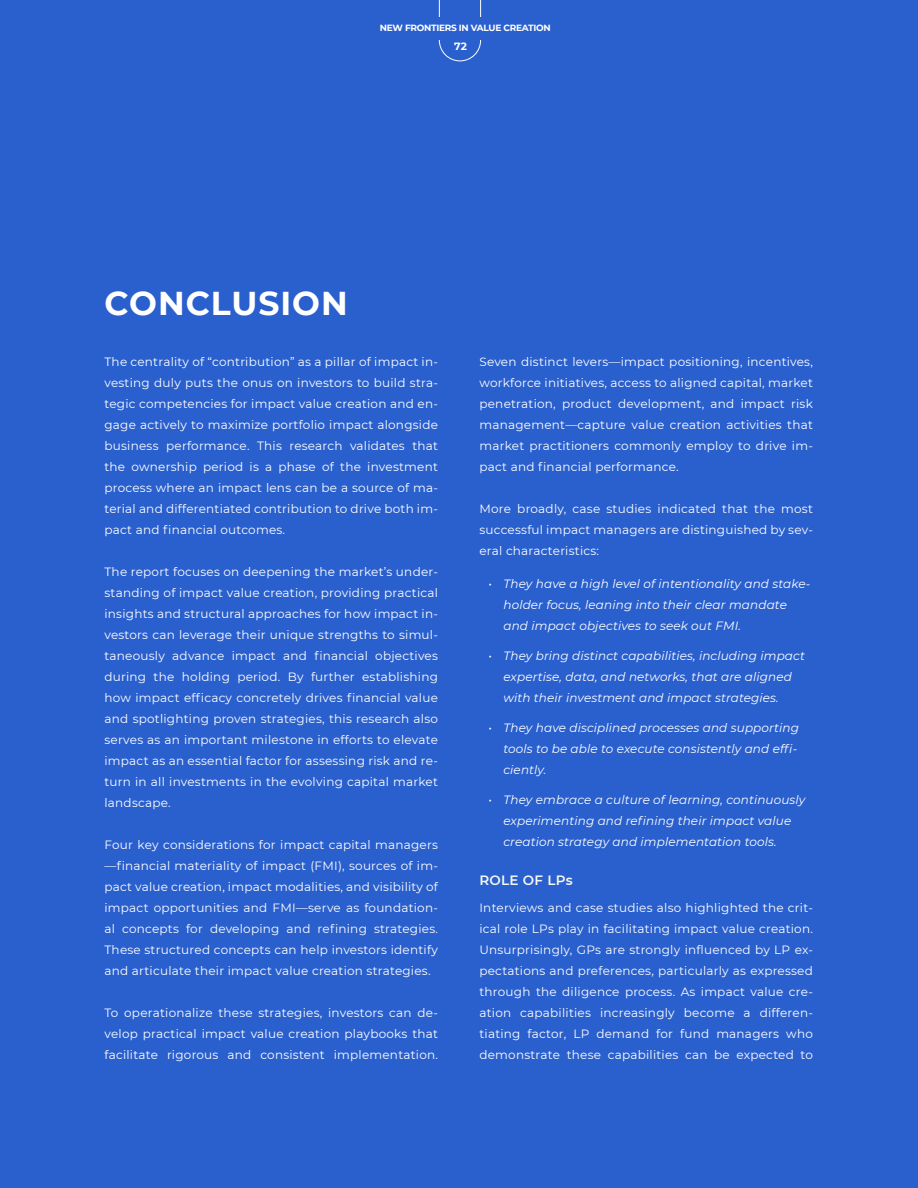
<style>
.page{position:relative;width:918px;height:1188px;background:#2a60ce}
.page>*{position:absolute;margin:0;border:0;box-sizing:border-box;transform-origin:0 0}
.TL_ICM_Headlines_Med_Blue{font:700 33px "Montserrat";letter-spacing:.03em;color:#fff}
.TL_ICM_Regular_Tight_Spaced{font:600 13.5px "Montserrat";letter-spacing:.02em;color:#f7f7f1}
.TL_ICM_Regular_Tight_Spaced-2{font:12px/21px "Montserrat";letter-spacing:.02em;color:#fff;text-align:justify}
.t1{font:italic 12px/21px "Montserrat";letter-spacing:.01em;color:#fff}
.t2{font:700 10.5px "Montserrat";color:#fff}
.t3{font:700 9px "Montserrat";letter-spacing:-.03em;color:#fff}
</style>
<div class="page">
<hr style="left:439px;top:0;width:1px;height:37px;background:#fff">
<hr style="left:480px;top:0;width:1px;height:37px;background:#fff">
<div style="left:439px;top:19px;width:42px;height:42px;border:1px solid #fff;border-radius:50%"></div>
<div style="left:366px;top:17px;width:193px;height:23px;background:#2a60ce"></div>
<p class="t3" style="left:380px;top:22px;width:172px">NEW FRONTIERS IN VALUE CREATION</p>
<p class="t2" style="left:454px;top:39px;width:14px">72</p>
<p class="TL_ICM_Headlines_Med_Blue" style="left:104px;top:279px;width:245px">CONCLUSION</p>
<p class="TL_ICM_Regular_Tight_Spaced-2" style="left:104px;top:351px;width:335px">The centrality of “contribution” as a pillar of impact in&shy;vesting duly puts the onus on investors to build stra&shy;tegic competencies for impact value creation and en&shy;gage actively to maximize portfolio impact alongside business performance. This research validates that the ownership period is a phase of the investment process where an impact lens can be a source of ma&shy;terial and differentiated contribution to drive both im&shy;pact and financial outcomes.</p>
<p class="TL_ICM_Regular_Tight_Spaced-2" style="left:104px;top:561px;width:335px">The report focuses on deepening the market’s under&shy;standing of impact value creation, providing practical insights and structural approaches for how impact in&shy;vestors can leverage their unique strengths to simul&shy;taneously advance impact and financial objectives during the holding period. By further establishing how impact efficacy concretely drives financial value and spotlighting proven strategies, this research also serves as an important milestone in efforts to elevate impact as an essential factor for assessing risk and re&shy;turn in all investments in the evolving capital market landscape.</p>
<p class="TL_ICM_Regular_Tight_Spaced-2" style="left:104px;top:834px;width:335px">Four key considerations for impact capital managers —financial materiality of impact (FMI), sources of im&shy;pact value creation, impact modalities, and visibility of impact opportunities and FMI—serve as foundation&shy;al concepts for developing and refining strategies.<br>These structured concepts can help investors identify and articulate their impact value creation strategies.</p>
<p class="TL_ICM_Regular_Tight_Spaced-2" style="left:104px;top:1002px;width:335px">To operationalize these strategies, investors can de&shy;velop practical impact value creation playbooks that facilitate rigorous and consistent implementation.</p>
<p class="TL_ICM_Regular_Tight_Spaced-2" style="left:479px;top:351px;width:335px">Seven distinct levers—impact positioning, incentives, workforce initiatives, access to aligned capital, market penetration, product development, and impact risk management—capture value creation activities that market practitioners commonly employ to drive im&shy;pact and financial performance.</p>
<p class="TL_ICM_Regular_Tight_Spaced-2" style="left:479px;top:498px;width:335px">More broadly, case studies indicated that the most successful impact managers are distinguished by sev&shy;eral characteristics:</p>
<p class="t1" style="left:503px;top:573px;width:309px;text-indent:-15px">• They have a high level of intentionality and stake&shy;holder focus, leaning into their clear mandate and impact objectives to seek out FMI.</p>
<p class="t1" style="left:503px;top:645px;width:303px;text-indent:-15px">• They bring distinct capabilities, including impact expertise, data, and networks, that are aligned with their investment and impact strategies.</p>
<p class="t1" style="left:503px;top:717px;width:297px;text-indent:-15px">• They have disciplined processes and supporting tools to be able to execute consistently and effi&shy;ciently.</p>
<p class="t1" style="left:503px;top:789px;width:304px;text-indent:-15px">• They embrace a culture of learning, continuously experimenting and refining their impact value creation strategy and implementation tools.</p>
<p class="TL_ICM_Regular_Tight_Spaced" style="left:479px;top:871px;width:95px">ROLE OF LPs</p>
<p class="TL_ICM_Regular_Tight_Spaced-2" style="left:479px;top:897px;width:335px">Interviews and case studies also highlighted the crit&shy;ical role LPs play in facilitating impact value creation.<br>Unsurprisingly, GPs are strongly influenced by LP ex&shy;pectations and preferences, particularly as expressed through the diligence process. As impact value cre&shy;ation capabilities increasingly become a differen&shy;tiating factor, LP demand for fund managers who demonstrate these capabilities can be expected to</p>
</div>
